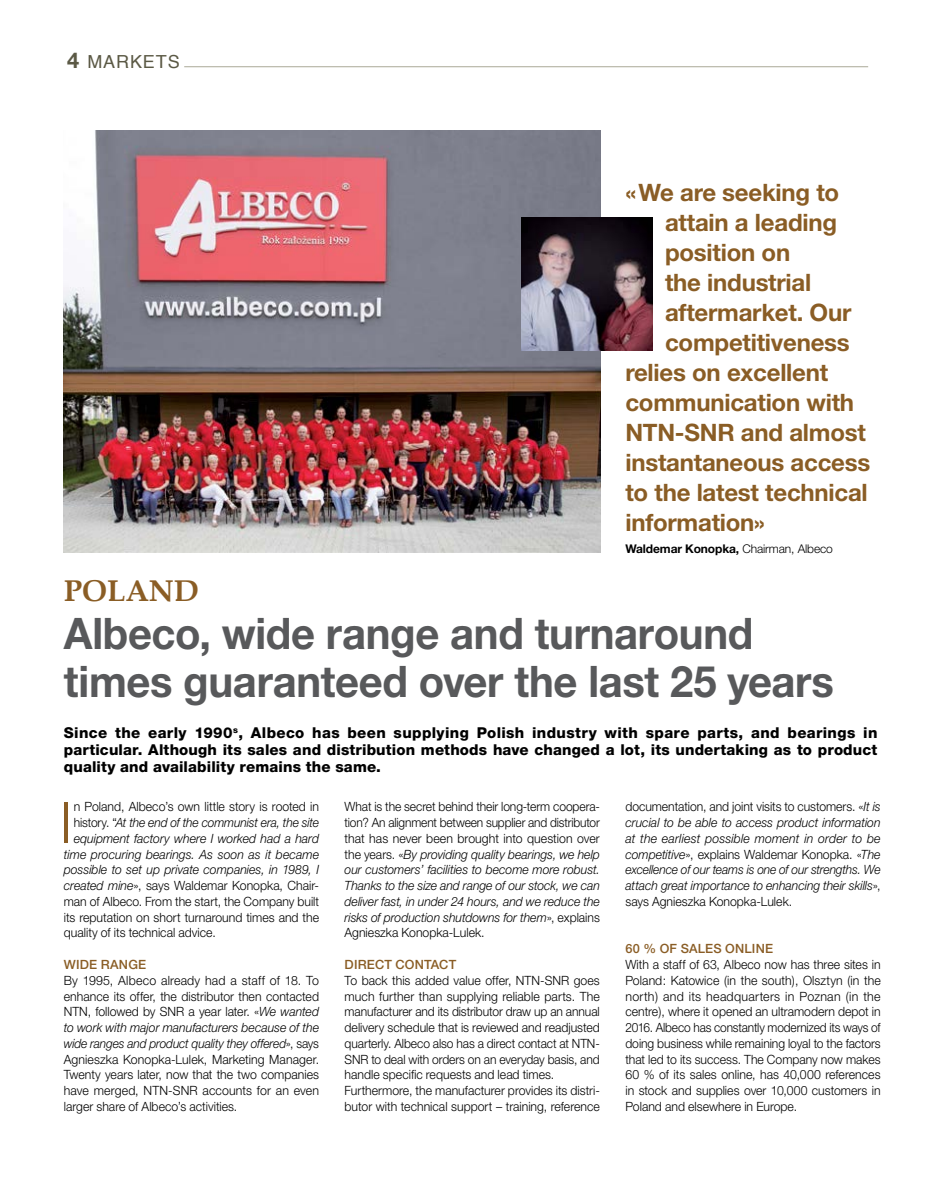
<style>
.page{position:relative;width:936px;height:1191px;background:#fff}
.page>*{position:absolute;margin:0;border:0;box-sizing:border-box;transform-origin:0 0}
.t1{font:300 56.85px "Helvetica Neue";color:#8a5d25}
.t2{font:700 43.5px/48px "Helvetica Neue";letter-spacing:-.005em;color:#58595b;scale:.96 1}
.t3{font:700 30px "Book Antiqua";color:#8a5d25}
.t4{font:700 24px "Helvetica Neue";letter-spacing:-.01em;color:#8a5d25}
.t5{font:18px "Helvetica";letter-spacing:.05em;color:#5b5945}
.t6{font:800 15px/17.2px "Helvetica Neue";letter-spacing:.01em;color:#000;text-align:justify}
.t7{font:300 12.75px/15.8px "Helvetica Neue";color:#000;scale:.96 1}
.t8{font:italic 300 12.75px/15.8px "Helvetica Neue";color:#000;text-align:justify;scale:.96 1}
.t9{font:300 12.75px/15.8px "Helvetica Neue";color:#000;text-align:justify}
.t10{font:italic 300 12.75px/15.8px "Helvetica Neue";color:#000;text-align:justify;scale:.95 1}
.t11{font:italic 300 12.75px "Helvetica Neue";color:#000;scale:.94 1}
.t12{font:500 12.75px "Helvetica Neue";color:#8a5d25}
.t13{font:700 12px "Helvetica Neue";letter-spacing:-.01em;color:#000}
.s1{font-family:"Helvetica Neue";font-weight:700;font-size:21.75px}
.s2{font-weight:300}
.s3{font-style:normal}
.s4{font-style:italic}
</style>
<div class="page">
<hr style="left:184px;top:66px;width:684px;height:1px;background:#aaa998">
<img style="left:64px;top:131px;width:536px;height:422px">
<img style="left:521px;top:217px;width:131px;height:133px">
<h3 class="t5" style="left:67px;top:48px;width:114px"><span class="s1">4</span> MARKETS</h3>
<h3 class="t4" style="left:625px;top:177px;width:215px">«We are seeking to</h3>
<h3 class="t4" style="left:665px;top:207px;width:173px">attain a leading</h3>
<h3 class="t4" style="left:665px;top:237px;width:127px">position on</h3>
<h3 class="t4" style="left:665px;top:267px;width:148px">the industrial</h3>
<h3 class="t4" style="left:665px;top:297px;width:188px">aftermarket. Our</h3>
<h3 class="t4" style="left:665px;top:327px;width:186px">competitiveness</h3>
<h3 class="t4" style="left:625px;top:357px;width:204px">relies on excellent</h3>
<h3 class="t4" style="left:625px;top:387px;width:230px">communication with</h3>
<h3 class="t4" style="left:625px;top:417px;width:242px">NTN-SNR and almost</h3>
<h3 class="t4" style="left:625px;top:447px;width:246px">instantaneous access</h3>
<h3 class="t4" style="left:625px;top:477px;width:244px">to the latest technical</h3>
<h3 class="t4" style="left:625px;top:507px;width:141px">information»</h3>
<p class="t13" style="left:625px;top:541px;width:209px">Waldemar Konopka, <span class="s2">Chairman, Albeco</span></p>
<h3 class="t3" style="left:64px;top:573px;width:110px">POLAND</h3>
<h2 class="t2" style="left:64px;top:608px;width:803px">Albeco, wide range and turnaround times guaranteed over the last 25 years</h2>
<p class="t6" style="left:64px;top:724px;width:815px">Since the early 1990<sup>s</sup>, Albeco has been supplying Polish industry with spare parts, and bearings in particular. Although its sales and distribution methods have changed a lot, its undertaking as to product quality and availability remains the same.</p>
<h1 class="t1" style="left:59px;top:788px;width:14px">I</h1>
<p class="t7" style="left:74px;top:798px;width:257px">n Poland, Albeco’s own little story is rooted in</p>
<p class="t11" style="left:74px;top:815px;width:262px"><span class="s3">history. “</span>At the end of the communist era, the site</p>
<p class="t8" style="left:74px;top:830px;width:257px">equipment factory where I worked had a hard</p>
<p class="t8" style="left:64px;top:846px;width:267px">time procuring bearings. As soon as it became</p>
<p class="t8" style="left:64px;top:862px;width:267px">possible to set up private companies, in 1989, I</p>
<p class="t7" style="left:64px;top:877px;width:267px"><span class="s4">created mine</span>», says Waldemar Konopka, Chair-</p>
<p class="t7" style="left:64px;top:893px;width:267px">man of Albeco. From the start, the Company built</p>
<p class="t7" style="left:64px;top:909px;width:267px">its reputation on short turnaround times and the</p>
<p class="t7" style="left:64px;top:924px;width:160px">quality of its technical advice.</p>
<p class="t12" style="left:64px;top:956px;width:20px">WIDE</p>
<p class="t12" style="left:101px;top:956px;width:10px">RANGE</p>
<p class="t9" style="left:64px;top:972px;width:257px">By 1995, Albeco already had a staff of 18. To enhance its offer, the distributor then contacted NTN, followed by SNR a year later. «<span class="s4">We wanted to work with major manufacturers because of the wide ranges and product quality they offered</span>», says Agnieszka Konopka-Lulek, Marketing Manager.<br>Twenty years later, now that the two companies have merged, NTN-SNR accounts for an even larger share of Albeco’s activities.</p>
<p class="t8" style="left:344px;top:799px;width:267px"><span class="s3">What is the secret behind their long-term coopera&shy;tion? An alignment between supplier and distributor that has never been brought into question over the years. «</span>By providing quality bearings, we help our customers’ facilities to become more robust.<br>Thanks to the size and range of our stock, we can deliver fast, in under 24 hours, and we reduce the risks of production shutdowns for them<span class="s3">», explains Agnieszka Konopka-Lulek.</span></p>
<p class="t12" style="left:344px;top:956px;width:18px">DIRECT</p>
<p class="t12" style="left:395px;top:956px;width:10px">CONTACT</p>
<p class="t7" style="left:344px;top:972px;width:267px">To back this added value offer, NTN-SNR goes much further than supplying reliable parts. The manufacturer and its distributor draw up an annual delivery schedule that is reviewed and readjusted quarterly. Albeco also has a direct contact at NTN-SNR to deal with orders on an everyday basis, and handle specific requests and lead times.<br>Furthermore, the manufacturer provides its distri&shy;butor with technical support – training, reference</p>
<p class="t10" style="left:625px;top:799px;width:270px"><span class="s3">documentation, and joint visits to customers. «</span>It is crucial to be able to access product information at the earliest possible moment in order to be competitive<span class="s3">», explains Waldemar Konopka. «</span>The excellence of our teams is one of our strengths. We attach great importance to enhancing their skills<span class="s3">», says Agnieszka Konopka-Lulek.</span></p>
<p class="t12" style="left:625px;top:941px;width:65px">60 % OF SALES</p>
<p class="t12" style="left:725px;top:941px;width:9px">ONLINE</p>
<p class="t7" style="left:625px;top:956px;width:267px;text-align:justify">With a staff of 63, Albeco now has three sites in Poland: Katowice (in the south), Olsztyn (in the north) and its headquarters in Poznan (in the centre), where it opened an ultramodern depot in 2016. Albeco has constantly modernized its ways of doing business while remaining loyal to the factors that led to its success. The Company now makes 60 % of its sales online, has 40,000 references in stock and supplies over 10,000 customers in Poland and elsewhere in Europe.</p>
</div>
